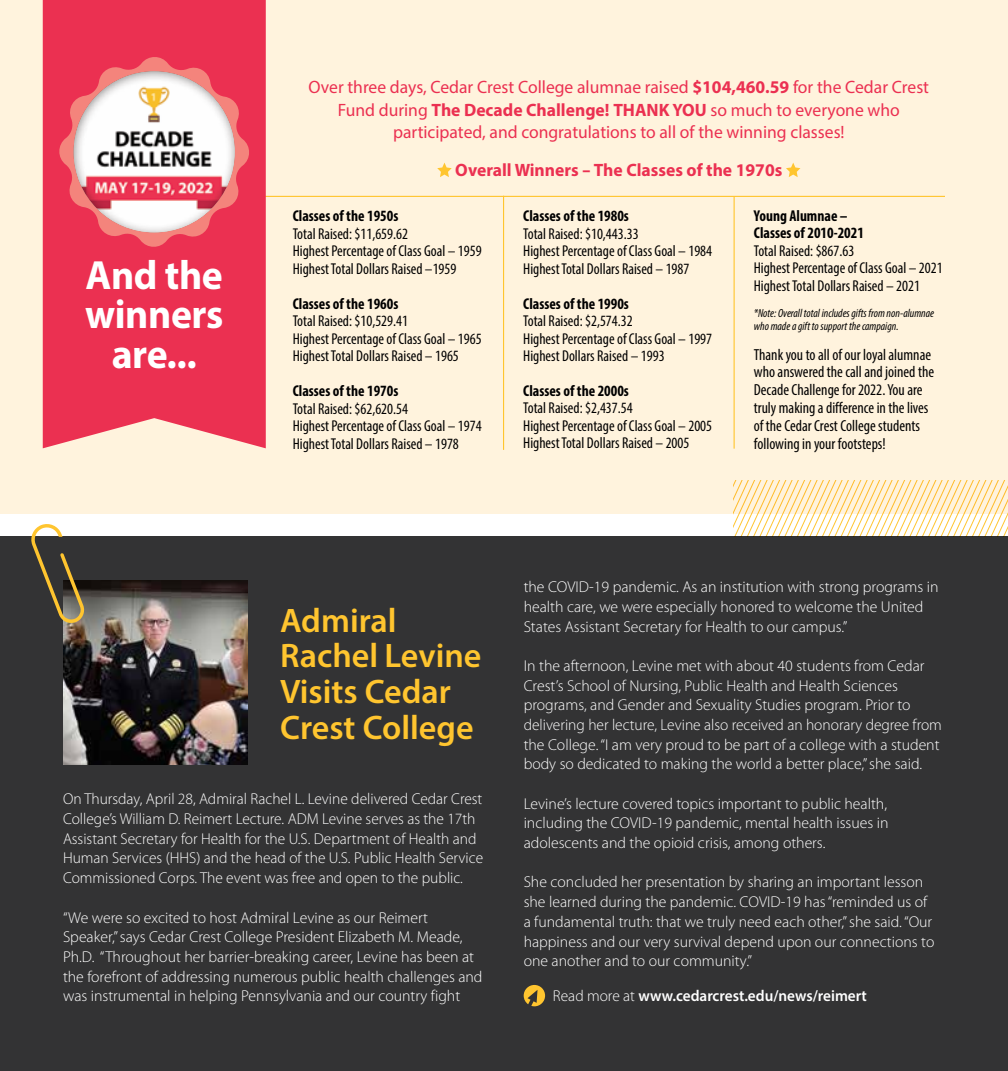
<style>
.page{position:relative;width:1008px;height:1071px;background:#fff}
.page>*{position:absolute;margin:0;border:0;box-sizing:border-box;transform-origin:0 0}
.t1{font:700 40.95px/39.4px "Myriad Pro";letter-spacing:-.01em;color:#fff;text-align:center}
.t2{font:600 34.12px/35.5px "Myriad Pro";color:#ffc52f}
.t3{font:17.85px/22.4px "Myriad Pro";color:#eb3051;text-align:center}
.t4{font:700 17.85px "Myriad Pro";color:#eb3051}
.t5{font:condensed 16.1px/17.8px "Myriad Pro";color:#000}
.t6{font:300 15.75px/19.6px "Myriad Pro";color:#fff}
.t7{font:condensed 15.75px/17.5px "Myriad Pro";color:#000}
.t8{font:700 condensed 15.75px/17.5px "Myriad Pro";color:#000}
.t9{font:600 15.75px "Myriad Pro";color:#fff}
.t10{font:italic condensed 11.9px/12.2px "Myriad Pro";color:#000}
.s1{font-weight:700}
.s2{font-weight:300}
</style>
<div class="page">
<div style="left:0;top:0;width:1008px;height:514px;background:#fff3dd"></div>
<hr style="left:503px;top:196px;width:1px;height:254px;background:#ffc52f">
<hr style="left:734px;top:197px;width:1px;height:252px;background:#ffc52f">
<hr style="left:247px;top:196px;width:698px;height:1px;background:#ffc52f">
<div style="left:43px;top:0;width:223px;height:448px;background:#eb3051"></div>
<svg style="left:57px;top:55px;width:194px;height:194px;background:#ec3b56"></svg>
<div style="left:0;top:537px;width:1008px;height:534px;background:#333334"></div>
<img style="left:63px;top:580px;width:184px;height:185px">
<svg style="left:524px;top:985px;width:21px;height:21px"></svg>
<svg style="left:437px;top:163px;width:15px;height:14px"></svg>
<svg style="left:786px;top:163px;width:14px;height:14px"></svg>
<div style="left:73px;top:68px;width:164px;height:166px;background:#000;opacity:.5"></div>
<svg style="left:29px;top:524px;width:57px;height:101px"></svg>
<svg style="left:733px;top:480px;width:275px;height:57px"></svg>
<h1 class="t1" style="left:85px;top:254px;width:140px">And the winners are...</h1>
<p class="t3" style="left:309px;top:76px;width:622px">Over three days, Cedar Crest College alumnae raised <span class="s1">$104,460.59</span> for the Cedar Crest<br>Fund during <span class="s1">The Decade Challenge! THANK YOU</span> so much to everyone who participated, and congratulations to all of the winning classes!</p>
<p class="t4" style="left:455px;top:159px;width:329px">Overall Winners - The Classes of the 1970s</p>
<p class="t8" style="left:293px;top:207px;width:107px">Classes of the 1950s</p>
<p class="t7" style="left:293px;top:224px;width:190px">Total Raised: $11,659.62<br>Highest Percentage of Class Goal – 1959<br>Highest Total Dollars Raised –1959</p>
<p class="t8" style="left:293px;top:294px;width:107px">Classes of the 1960s</p>
<p class="t7" style="left:293px;top:312px;width:190px">Total Raised: $10,529.41<br>Highest Percentage of Class Goal – 1965<br>Highest Total Dollars Raised – 1965</p>
<p class="t8" style="left:293px;top:382px;width:107px">Classes of the 1970s</p>
<p class="t7" style="left:293px;top:399px;width:190px">Total Raised: $62,620.54<br>Highest Percentage of Class Goal – 1974<br>Highest Total Dollars Raised – 1978</p>
<p class="t8" style="left:523px;top:207px;width:107px">Classes of the 1980s</p>
<p class="t7" style="left:523px;top:224px;width:190px">Total Raised: $10,443.33<br>Highest Percentage of Class Goal – 1984<br>Highest Total Dollars Raised – 1987</p>
<p class="t8" style="left:523px;top:294px;width:107px">Classes of the 1990s</p>
<p class="t7" style="left:523px;top:312px;width:190px">Total Raised: $2,574.32<br>Highest Percentage of Class Goal – 1997<br>Highest Dollars Raised – 1993</p>
<p class="t8" style="left:523px;top:382px;width:107px">Classes of the 2000s</p>
<p class="t7" style="left:523px;top:399px;width:190px">Total Raised: $2,437.54<br>Highest Percentage of Class Goal – 2005<br>Highest Total Dollars Raised – 2005</p>
<p class="t8" style="left:754px;top:207px;width:112px">Young Alumnae –<br>Classes of 2010-2021</p>
<p class="t7" style="left:754px;top:242px;width:190px">Total Raised: $867.63<br>Highest Percentage of Class Goal – 2021<br>Highest Total Dollars Raised – 2021</p>
<p class="t10" style="left:754px;top:307px;width:182px">*Note: Overall total includes gifts from non-alumnae who made a gift to support the campaign.</p>
<p class="t5" style="left:754px;top:345px;width:182px">Thank you to all of our loyal alumnae who answered the call and joined the Decade Challenge for 2022. You are truly making a difference in the lives of the Cedar Crest College students following in your footsteps!</p>
<h2 class="t2" style="left:280px;top:602px;width:203px">Admiral<br>Rachel Levine<br>Visits Cedar<br>Crest College</h2>
<p class="t6" style="left:63px;top:790px;width:422px">On Thursday, April 28, Admiral Rachel L. Levine delivered Cedar Crest College’s William D. Reimert Lecture. ADM Levine serves as the 17th Assistant Secretary for Health for the U.S. Department of Health and Human Services (HHS) and the head of the U.S. Public Health Service Commissioned Corps. The event was free and open to the public.</p>
<p class="t6" style="left:63px;top:908px;width:421px">“We were so excited to host Admiral Levine as our Reimert Speaker,” says Cedar Crest College President Elizabeth M. Meade, Ph.D. “Throughout her barrier-breaking career, Levine has been at the forefront of addressing numerous public health challenges and was instrumental in helping Pennsylvania and our country fight</p>
<p class="t6" style="left:524px;top:577px;width:416px">the COVID-19 pandemic. As an institution with strong programs in health care, we were especially honored to welcome the United<br>States Assistant Secretary for Health to our campus.”</p>
<p class="t6" style="left:524px;top:656px;width:420px">In the afternoon, Levine met with about 40 students from Cedar Crest’s School of Nursing, Public Health and Health Sciences programs, and Gender and Sexuality Studies program. Prior to delivering her lecture, Levine also received an honorary degree from the College. “I am very proud to be part of a college with a student body so dedicated to making the world a better place,” she said.</p>
<p class="t6" style="left:524px;top:794px;width:366px;text-align:justify">Levine’s lecture covered topics important to public health, including the COVID-19 pandemic, mental health issues in adolescents and the opioid crisis, among others.</p>
<p class="t6" style="left:524px;top:873px;width:412px">She concluded her presentation by sharing an important lesson she learned during the pandemic. COVID-19 has “reminded us of a fundamental truth: that we truly need each other,” she said. “Our happiness and our very survival depend upon our connections to one another and to our community.”</p>
<p class="t9" style="left:553px;top:986px;width:316px"><span class="s2">Read more at</span> www.cedarcrest.edu/news/reimert</p>
</div>
